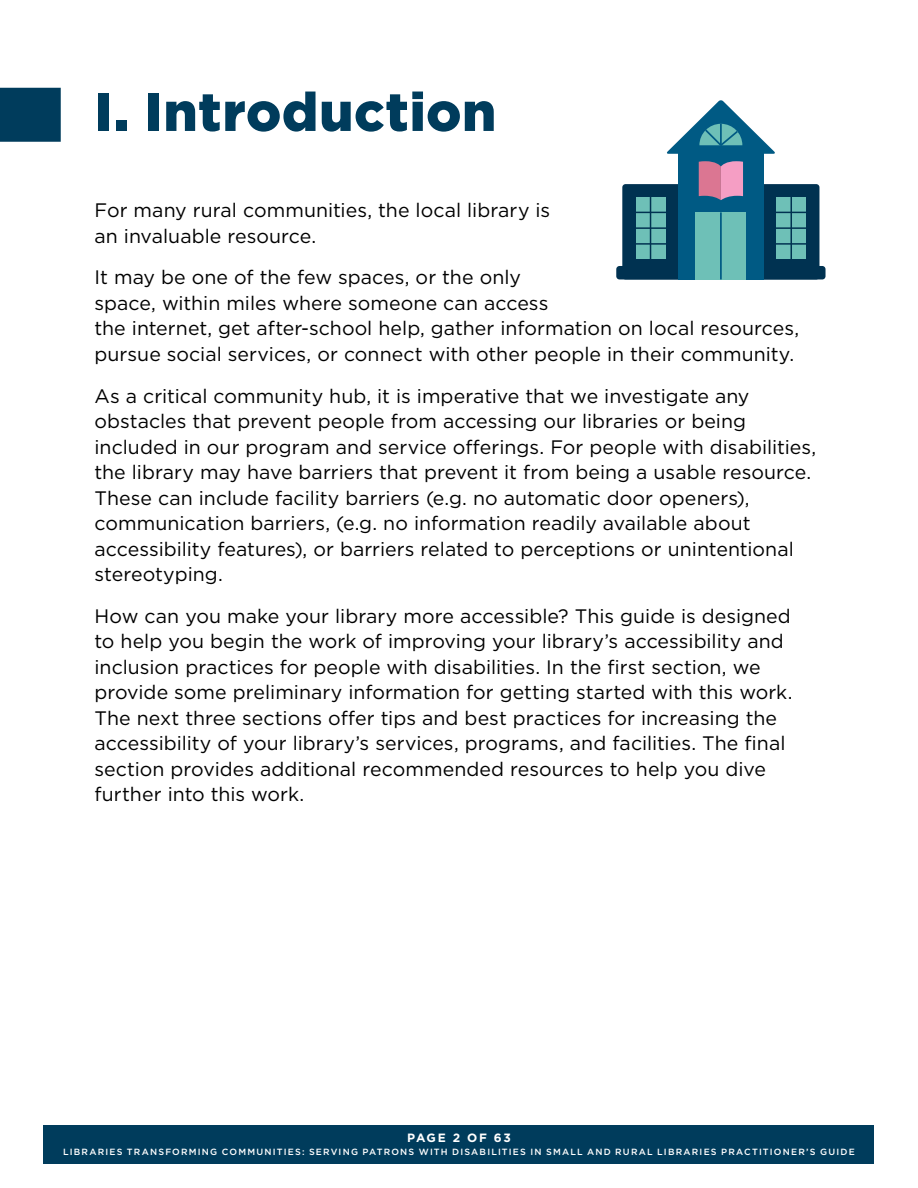
<style>
.page{position:relative;width:918px;height:1188px;background:#fff}
.page>*{position:absolute;margin:0;border:0;box-sizing:border-box;transform-origin:0 0}
.H1_LEFT{font:900 54px "Gotham";letter-spacing:.01em;color:#003c5c}
.BODY{font:19.5px/25.5px "Gotham";color:#000}
.t1{font:700 12px "Gotham";letter-spacing:.13em;color:#fff}
.t2{font:500 9px "Gotham";letter-spacing:.135em;color:#fff}
</style>
<div class="page">
<div style="left:44px;top:1125px;width:830px;height:26px;background:#003c5c"></div>
<div style="left:44px;top:1141px;width:830px;height:23px;background:#003c5c"></div>
<div style="left:0;top:88px;width:61px;height:54px;background:#003c5c"></div>
<div style="left:721px;top:184px;width:98px;height:95px;background:#003251;border-radius:3px"></div>
<div style="left:776px;top:198px;width:30px;height:61px;background:#6ec0b7"></div>
<hr style="left:791px;top:190px;width:1px;height:77px;background:#003251">
<hr style="left:771px;top:212px;width:41px;height:1px;background:#003251">
<hr style="left:771px;top:227px;width:41px;height:2px;background:#003251">
<hr style="left:771px;top:243px;width:41px;height:2px;background:#003251">
<div style="left:616px;top:266px;width:210px;height:13px;background:#003251;border-radius:3px"></div>
<div style="left:622px;top:184px;width:99px;height:95px;background:#003251;border-radius:3px"></div>
<div style="left:636px;top:198px;width:29px;height:61px;background:#6ec0b7"></div>
<div style="left:678px;top:147px;width:86px;height:132px;background:#005a84"></div>
<svg style="left:699px;top:161px;width:44px;height:39px;background:#cc84a6"></svg>
<div style="left:696px;top:212px;width:50px;height:67px;background:#6ec0b7"></div>
<hr style="left:720px;top:212px;width:2px;height:67px;background:#005a84">
<hr style="left:650px;top:190px;width:1px;height:77px;background:#003251">
<hr style="left:630px;top:212px;width:41px;height:1px;background:#003251">
<hr style="left:630px;top:227px;width:41px;height:2px;background:#003251">
<hr style="left:630px;top:243px;width:41px;height:2px;background:#003251">
<svg style="left:667px;top:100px;width:108px;height:54px"></svg>
<h1 class="H1_LEFT" style="left:94px;top:75px;width:403px">I. Introduction</h1>
<p class="BODY" style="left:94px;top:197px;width:457px">For many rural communities, the local library is an invaluable resource.</p>
<p class="BODY" style="left:94px;top:264px;width:706px">It may be one of the few spaces, or the only<br>space, within miles where someone can access<br>the internet, get after-school help, gather information on local resources, pursue social services, or connect with other people in their community.</p>
<p class="BODY" style="left:94px;top:383px;width:723px">As a critical community hub, it is imperative that we investigate any obstacles that prevent people from accessing our libraries or being included in our program and service offerings. For people with disabilities, the library may have barriers that prevent it from being a usable resource.<br>These can include facility barriers (e.g. no automatic door openers), communication barriers, (e.g. no information readily available about accessibility features), or barriers related to perceptions or unintentional stereotyping.</p>
<p class="BODY" style="left:94px;top:603px;width:698px">How can you make your library more accessible? This guide is designed to help you begin the work of improving your library’s accessibility and inclusion practices for people with disabilities. In the first section, we provide some preliminary information for getting started with this work.<br>The next three sections offer tips and best practices for increasing the accessibility of your library’s services, programs, and facilities. The final section provides additional recommended resources to help you dive further into this work.</p>
<p class="t1" style="left:407px;top:1130px;width:105px">PAGE 2 OF 63</p>
<p class="t2" style="left:63px;top:1146px;width:793px">LIBRARIES TRANSFORMING COMMUNITIES: SERVING PATRONS WITH DISABILITIES IN SMALL AND RURAL LIBRARIES PRACTITIONER’S GUIDE</p>
</div>
